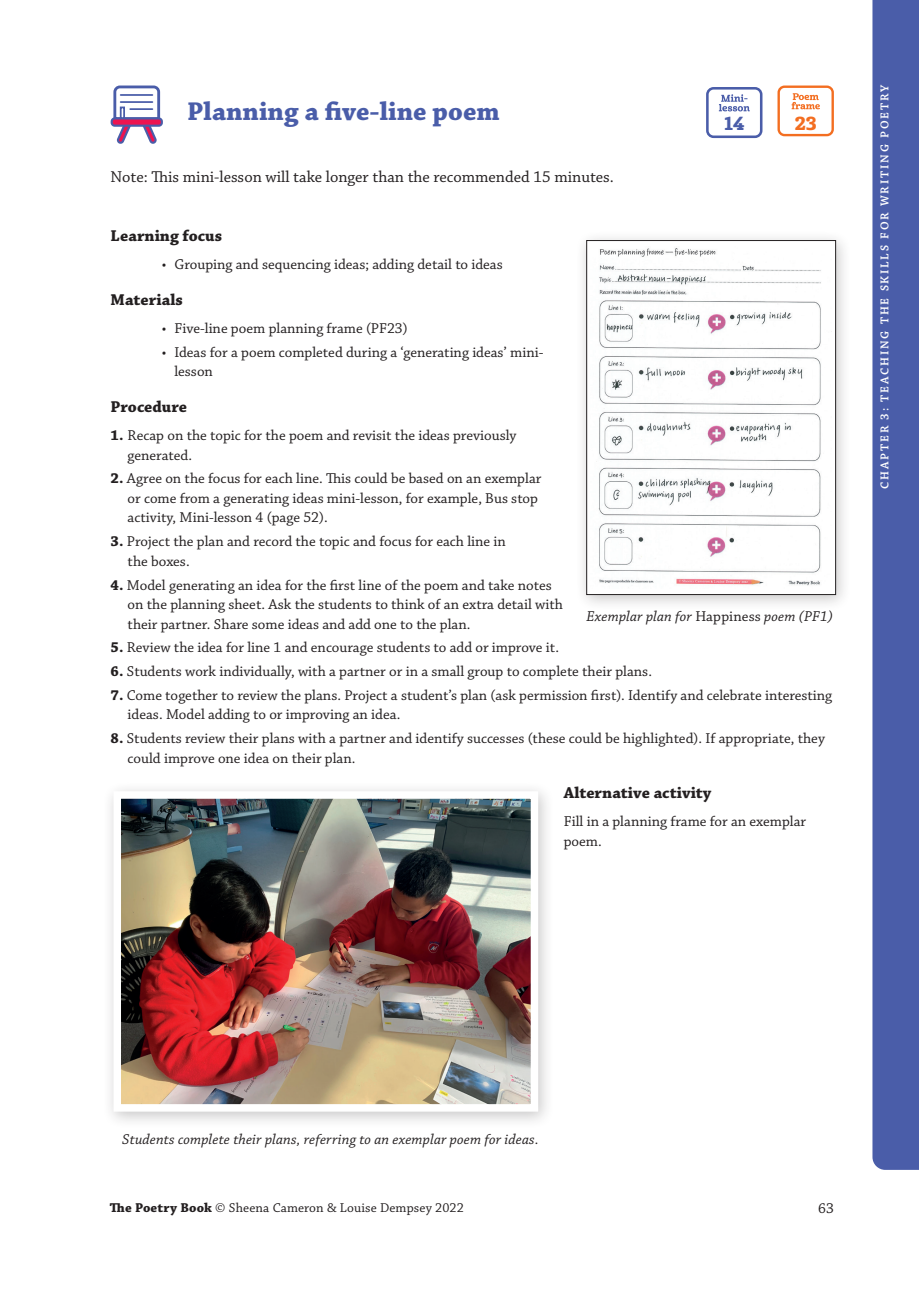
<style>
.page{position:relative;width:919px;height:1289px;background:#fff}
.page>*{position:absolute;margin:0;border:0;box-sizing:border-box;transform-origin:0 0}
.t1{font:700 27px "Chaparral Pro";color:#4a5da9}
.t2{font:18.3px "Cabrito Nor Ex B";color:#4a5da9}
.t3{font:18.3px "Cabrito Nor Ex B";color:#f36e21}
.t4{font:16.5px "Chaparral Pro";color:#231f20}
.t5{font:700 16.5px "Chaparral Pro";color:#231f20}
.t6{font:15px/19.5px "Chaparral Pro";color:#231f20}
.t7{font:italic 15px "Chaparral Pro";letter-spacing:.01em;color:#231f20}
.t8{font:13.5px "Chaparral Pro";letter-spacing:.01em;color:#231f20}
.t9{font:600 12px "Chaparral Pro";letter-spacing:.155em;color:#fff}
.s1{font-weight:700}
.s2{font-style:normal}
</style>
<div class="page">
<div style="left:872px;top:0;width:46px;height:1169px;background:#4a5da9"></div>
<svg style="left:113px;top:85px;width:48px;height:59px"></svg>
<div style="left:112px;top:118px;width:50px;height:8px;background:#ed1450;border-radius:3px"></div>
<div style="left:111px;top:117px;width:52px;height:10px;border:2px solid #4a5da9;border-radius:3px"></div>
<hr style="left:121px;top:94px;width:31px;height:2px;background:#4a5da9">
<hr style="left:121px;top:101px;width:31px;height:2px;background:#4a5da9">
<hr style="left:130px;top:108px;width:22px;height:2px;background:#4a5da9">
<svg style="left:120px;top:107px;width:5px;height:12px"></svg>
<div style="left:706px;top:87px;width:56px;height:51px;border:3px solid #4a5da9;border-radius:6px"></div>
<svg style="left:718px;top:94px;width:31px;height:17px"></svg>
<div style="left:777px;top:85px;width:56px;height:51px;border:2px solid #f36e21;border-radius:6px"></div>
<svg style="left:791px;top:93px;width:28px;height:16px"></svg>
<div style="left:102px;top:780px;width:453px;height:348px;background:#231f20;opacity:.25"></div>
<img style="left:122px;top:800px;width:407px;height:302px">
<div style="left:113px;top:791px;width:425px;height:320px;border:8px solid #fff"></div>
<div style="left:575px;top:230px;width:276px;height:382px;background:#231f20;opacity:.25"></div>
<div style="left:586px;top:240px;width:249px;height:354px;background:#fff"></div>
<img style="left:596px;top:248px;width:225px;height:338px">
<div style="left:586px;top:240px;width:249px;height:354px;border:1px solid #231f20"></div>
<h1 class="t1" style="left:187px;top:96px;width:314px">Planning a five-line poem</h1>
<p class="t4" style="left:111px;top:168px;width:504px">Note: This mini-lesson will take longer than the recommended 15 minutes.</p>
<p class="t2" style="left:724px;top:111px;width:21px">14</p>
<p class="t3" style="left:794px;top:111px;width:23px">23</p>
<p class="t5" style="left:111px;top:226px;width:113px">Learning focus</p>
<p class="t6" style="left:162px;top:255px;width:342px">• Grouping and sequencing ideas; adding detail to ideas</p>
<p class="t5" style="left:111px;top:290px;width:74px">Materials</p>
<p class="t6" style="left:162px;top:319px;width:247px">• Five-line poem planning frame (PF23)</p>
<p class="t6" style="left:174px;top:343px;width:370px;text-indent:-13px">• Ideas for a poem completed during a ‘generating ideas’ mini&shy;lesson</p>
<p class="t5" style="left:111px;top:397px;width:78px">Procedure</p>
<p class="t6" style="left:128px;top:426px;width:390px;text-indent:-17px"><span class="s1">1.</span> Recap on the topic for the poem and revisit the ideas previously generated.</p>
<p class="t6" style="left:128px;top:469px;width:415px;text-indent:-17px"><span class="s1">2.</span> Agree on the focus for each line. This could be based on an exemplar or come from a generating ideas mini-lesson, for example, Bus stop activity, Mini-lesson 4 (page 52).</p>
<p class="t6" style="left:128px;top:532px;width:380px;text-indent:-17px"><span class="s1">3.</span> Project the plan and record the topic and focus for each line in the boxes.</p>
<p class="t6" style="left:128px;top:575px;width:437px;text-indent:-17px"><span class="s1">4.</span> Model generating an idea for the first line of the poem and take notes on the planning sheet. Ask the students to think of an extra detail with their partner. Share some ideas and add one to the plan.</p>
<p class="t6" style="left:111px;top:638px;width:450px"><span class="s1">5.</span> Review the idea for line 1 and encourage students to add or improve it.</p>
<p class="t6" style="left:111px;top:662px;width:543px"><span class="s1">6.</span> Students work individually, with a partner or in a small group to complete their plans.</p>
<p class="t6" style="left:128px;top:686px;width:706px;text-indent:-17px"><span class="s1">7.</span> Come together to review the plans. Project a student’s plan (ask permission first). Identify and celebrate interesting ideas. Model adding to or improving an idea.</p>
<p class="t6" style="left:128px;top:729px;width:698px;text-indent:-17px"><span class="s1">8.</span> Students review their plans with a partner and identify successes (these could be highlighted). If appropriate, they could improve one idea on their plan.</p>
<p class="t5" style="left:563px;top:783px;width:149px">Alternative activity</p>
<p class="t6" style="left:563px;top:812px;width:244px">Fill in a planning frame for an exemplar poem.</p>
<p class="t7" style="left:586px;top:608px;width:248px">Exemplar plan for <span class="s2">Happiness</span> poem (PF1)</p>
<p class="t9" style="left:877px;top:489px;width:405px;rotate:-90deg">CHAPTER 3: TEACHING THE SKILLS FOR WRITING POETRY</p>
<p class="t7" style="left:122px;top:1130px;width:418px">Students complete their plans, referring to an exemplar poem for ideas.</p>
<p class="t8" style="left:110px;top:1199px;width:355px"><span class="s1">The Poetry Book</span> © Sheena Cameron &amp; Louise Dempsey 2022</p>
<p class="t6" style="left:818px;top:1198px;width:17px">63</p>
</div>
